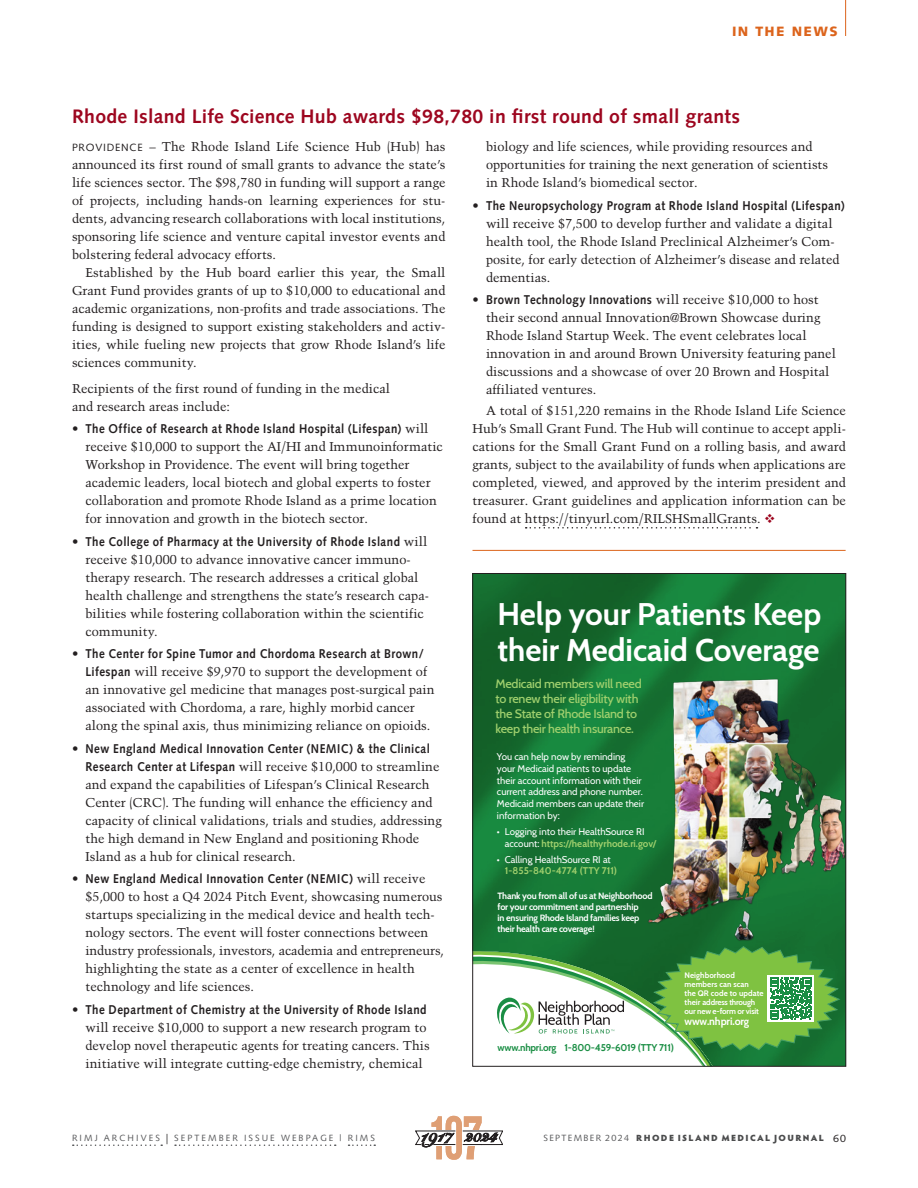
<style>
.page{position:relative;width:918px;height:1188px;background:#fff}
.page>*{position:absolute;margin:0;border:0;box-sizing:border-box;transform-origin:0 0}
.t1{font:700 31.2px/35.5px "Cabin";color:#fff}
.News_Headline_red{font:700 19.5px "Syntax LT Std";letter-spacing:.015em;color:#9d061f}
.t2{font:900 13.65px "Snell Roundhand";color:#231f20}
.dept_orange{font:900 13.5px "Syntax LT Std";letter-spacing:.1em;color:#dc641c}
.People_text__8_5_12{font:12.75px/18px "Trump Mediaeval";color:#231f20}
.People_text_1st_line{font:12.75px/18px "Trump Mediaeval";color:#231f20;text-align:justify}
.t3{font:500 12.45px/15px "Cabin";letter-spacing:-.02em;color:#9fcf6d}
.t4{font:700 10.5px "Cabin";letter-spacing:-.01em;color:#fff}
.t5{font:9.75px/11.7px "Cabin";color:#fff}
.t6{font:700 9.75px "Cabin";letter-spacing:-.02em;color:#1a8e44}
.t7{font:700 9px/10.8px "Cabin";letter-spacing:-.02em;color:#fff}
.t8{font:900 9px "Hypatia Sans Pro";letter-spacing:.155em;color:#4b4c4d}
.t9{font:9px "Syntax LT Std";letter-spacing:.23em;color:#57585a}
.t10{font:700 7.95px/9px "Cabin";letter-spacing:.01em;color:#fff}
.s1{font-family:"Syntax LT Std";font-size:10.5px}
.s2{font-family:"Syntax LT Std";font-weight:700}
.s3{color:#9d061f}
.s4{font-weight:700;color:#9fcf6d}
.s5{font-size:13.5px;color:#231f20}
.s6{font-family:"Syntax LT Std";font-weight:400;color:#57585a}
.s7{font-family:"Syntax LT Std";font-weight:400;font-size:10.5px;color:#231f20}
</style>
<div class="page">
<svg style="left:415px;top:1116px;width:88px;height:44px"></svg>
<hr style="left:845px;top:0;width:1px;height:36px;background:#dc641c">
<svg style="left:526px;top:527px;width:231px;height:2px"></svg>
<img style="left:475px;top:575px;width:369px;height:490px">
<svg style="left:475px;top:941px;width:367px;height:124px"></svg>
<img style="left:644px;top:673px;width:200px;height:295px">
<hr style="left:472px;top:550px;width:374px;height:1px;background:#dc641c">
<svg style="left:73px;top:1144px;width:89px;height:2px"></svg>
<svg style="left:175px;top:1144px;width:161px;height:2px"></svg>
<svg style="left:349px;top:1144px;width:26px;height:2px"></svg>
<p class="dept_orange" style="left:732px;top:23px;width:107px">IN THE NEWS</p>
<p class="News_Headline_red" style="left:72px;top:105px;width:670px">Rhode Island Life Science Hub awards $98,780 in first round of small grants</p>
<p class="People_text_1st_line" style="left:72px;top:138px;width:375px"><span class="s1">PROVIDENCE</span> – The Rhode Island Life Science Hub (Hub) has announced its first round of small grants to advance the state’s life sciences sector. The $98,780 in funding will support a range of projects, including hands-on learning experiences for stu&shy;dents, advancing research collaborations with local institutions, sponsoring life science and venture capital investor events and bolstering federal advocacy efforts.</p>
<p class="People_text__8_5_12" style="left:72px;top:264px;width:375px;text-align:justify;text-indent:14px">Established by the Hub board earlier this year, the Small Grant Fund provides grants of up to $10,000 to educational and academic organizations, non-profits and trade associations. The funding is designed to support existing stakeholders and activ&shy;ities, while fueling new projects that grow Rhode Island’s life sciences community.</p>
<p class="People_text__8_5_12" style="left:72px;top:379px;width:320px">Recipients of the first round of funding in the medical and research areas include:</p>
<p class="People_text__8_5_12" style="left:86px;top:420px;width:359px;text-indent:-14px">• <span class="s2">The Office of Research at Rhode Island Hospital (Lifespan)</span> will receive $10,000 to support the AI/HI and Immunoinformatic Workshop in Providence. The event will bring together academic leaders, local biotech and global experts to foster collaboration and promote Rhode Island as a prime location for innovation and growth in the biotech sector.</p>
<p class="People_text__8_5_12" style="left:86px;top:532px;width:345px;text-indent:-14px">• <span class="s2">The College of Pharmacy at the University of Rhode Island</span> will receive $10,000 to advance innovative cancer immuno&shy;therapy research. The research addresses a critical global health challenge and strengthens the state’s research capa&shy;bilities while fostering collaboration within the scientific community.</p>
<p class="People_text__8_5_12" style="left:86px;top:645px;width:351px;text-indent:-14px">• <span class="s2">The Center for Spine Tumor and Chordoma Research at Brown/ Lifespan</span> will receive $9,970 to support the development of an innovative gel medicine that manages post-surgical pain associated with Chordoma, a rare, highly morbid cancer along the spinal axis, thus minimizing reliance on opioids.</p>
<p class="People_text__8_5_12" style="left:86px;top:739px;width:358px;text-indent:-14px">• <span class="s2">New England Medical Innovation Center (NEMIC) &amp; the Clinical Research Center at Lifespan</span> will receive $10,000 to streamline and expand the capabilities of Lifespan’s Clinical Research Center (CRC). The funding will enhance the efficiency and capacity of clinical validations, trials and studies, addressing the high demand in New England and positioning Rhode Island as a hub for clinical research.</p>
<p class="People_text__8_5_12" style="left:86px;top:870px;width:360px;text-indent:-14px">• <span class="s2">New England Medical Innovation Center (NEMIC)</span> will receive $5,000 to host a Q4 2024 Pitch Event, showcasing numerous startups specializing in the medical device and health tech&shy;nology sectors. The event will foster connections between industry professionals, investors, academia and entrepreneurs, highlighting the state as a center of excellence in health technology and life sciences.</p>
<p class="People_text__8_5_12" style="left:86px;top:1000px;width:346px;text-indent:-14px">• <span class="s2">The Department of Chemistry at the University of Rhode Island </span>will receive $10,000 to support a new research program to develop novel therapeutic agents for treating cancers. This initiative will integrate cutting-edge chemistry, chemical</p>
<p class="People_text__8_5_12" style="left:486px;top:138px;width:344px">biology and life sciences, while providing resources and opportunities for training the next generation of scientists in Rhode Island’s biomedical sector.</p>
<p class="People_text__8_5_12" style="left:486px;top:196px;width:360px;text-indent:-14px">• <span class="s2">The Neuropsychology Program at Rhode Island Hospital (Lifespan) </span>will receive $7,500 to develop further and validate a digital health tool, the Rhode Island Preclinical Alzheimer’s Com&shy;posite, for early detection of Alzheimer’s disease and related dementias.</p>
<p class="People_text__8_5_12" style="left:486px;top:291px;width:351px;text-indent:-14px">• <span class="s2">Brown Technology Innovations</span> will receive $10,000 to host their second annual Innovation@Brown Showcase during Rhode Island Startup Week. The event celebrates local innovation in and around Brown University featuring panel discussions and a showcase of over 20 Brown and Hospital affiliated ventures.</p>
<p class="People_text__8_5_12" style="left:472px;top:402px;width:375px;text-align:justify;text-indent:14px">A total of $151,220 remains in the Rhode Island Life Science Hub’s Small Grant Fund. The Hub will continue to accept appli&shy;cations for the Small Grant Fund on a rolling basis, and award grants, subject to the availability of funds when applications are completed, viewed, and approved by the interim president and treasurer. Grant guidelines and application information can be found at https://tinyurl.com/RILSHSmallGrants. <span class="s3">❖</span></p>
<p class="t1" style="left:498px;top:595px;width:325px">Help your Patients Keep their Medicaid Coverage</p>
<p class="t3" style="left:496px;top:675px;width:148px">Medicaid members will need to renew their eligibility with the State of Rhode Island to keep their health insurance.</p>
<p class="t5" style="left:497px;top:750px;width:149px">You can help now by reminding your Medicaid patients to update their account information with their current address and phone number.<br>Medicaid members can update their information by:</p>
<p class="t5" style="left:505px;top:825px;width:153px;text-indent:-8px">• Logging into their HealthSource RI account: <span class="s4">https://healthyrhode.ri.gov/</span></p>
<p class="t5" style="left:505px;top:853px;width:114px;text-indent:-8px">• Calling HealthSource RI at<br><span class="s4">1-855-840-4774 (TTY 711)</span></p>
<p class="t7" style="left:498px;top:890px;width:157px">Thank you from all of us at Neighborhood for your commitment and partnership<br>in ensuring Rhode Island families keep their health care coverage!</p>
<p class="t10" style="left:685px;top:970px;width:81px">Neighborhood members can scan<br>the QR code to update their address through our new e-form or visit</p>
<p class="t4" style="left:685px;top:1013px;width:66px">www.nhpri.org</p>
<p class="t6" style="left:498px;top:1040px;width:178px">www.nhpri.org 1-800-459-6019 (TTY 711)</p>
<p class="t2" style="left:489px;top:1129px;width:9px">4</p>
<p class="t9" style="left:72px;top:1132px;width:305px">RIMJ ARCHIVES <span class="s5">|</span> SEPTEMBER ISSUE WEBPAGE | RIMS</p>
<p class="t8" style="left:544px;top:1131px;width:304px"><span class="s6">SEPTEMBER 2024</span> RHODE ISLAND MEDICAL JOURNAL <span class="s7">60</span></p>
</div>
